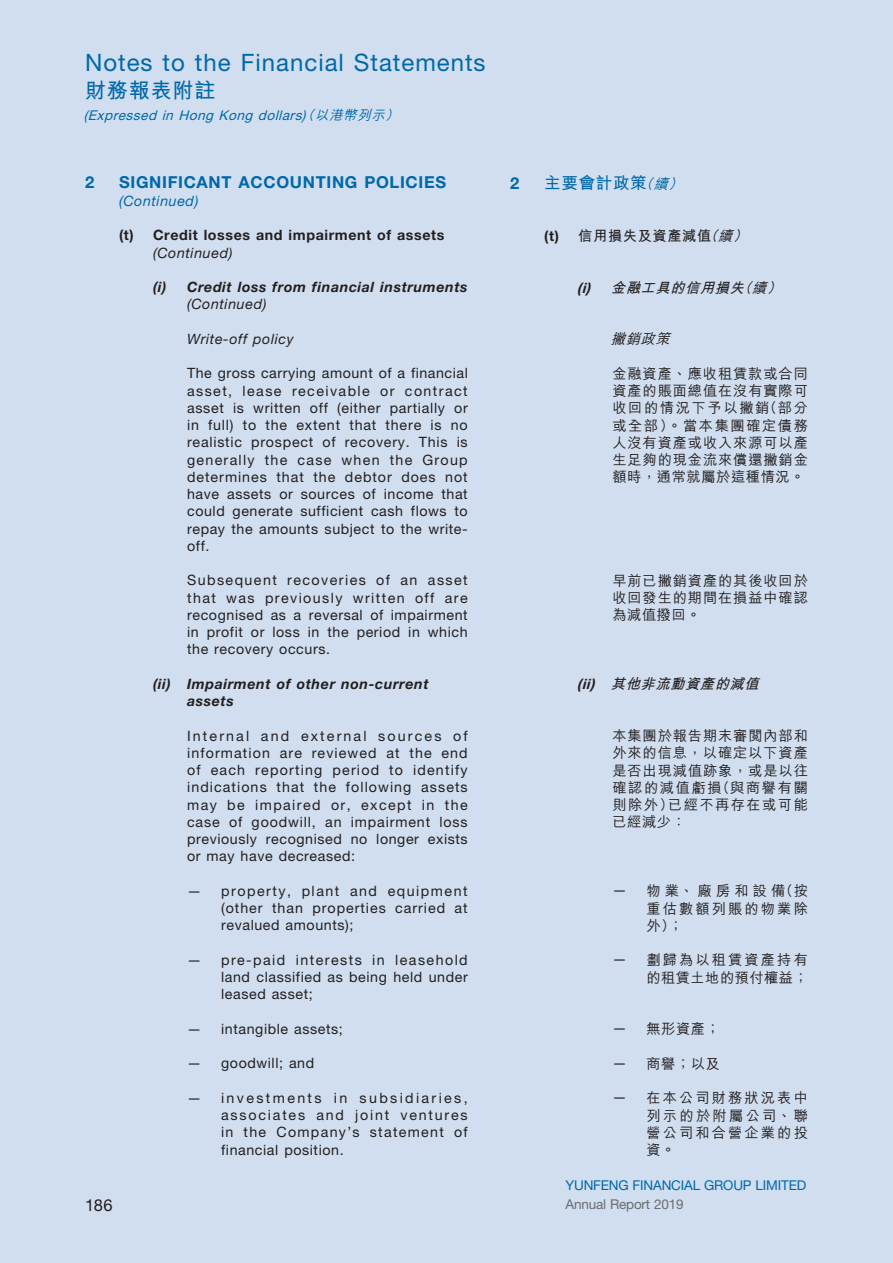
<style>
.page{position:relative;width:893px;height:1263px;background:#d0deef}
.page>*{position:absolute;margin:0;border:0;box-sizing:border-box;transform-origin:0 0}
.t1{font:24px "Helvetica Neue";letter-spacing:.04em;color:#0068a9}
.t2{font:21px "M Hei HK Bold E Ten B5 H";letter-spacing:.04em;color:#0068a9}
.t3{font:700 16.5px "Helvetica Neue";letter-spacing:.04em;color:#0068a9}
.t4{font:16.5px "M Hei HK Bold E Ten B5 H";letter-spacing:.04em;color:#0068a9}
.t5{font:16.5px "Helvetica Neue";color:#231f20}
.t6{font:14.25px/17.2px "Helvetica Neue";letter-spacing:.04em;color:#231f20;text-align:justify}
.t7{font:14.25px/17.2px "M Hei HK Medium E Ten B5 H";letter-spacing:.06em;color:#231f20;text-align:justify}
.t8{font:italic 700 14.25px/17.2px "Helvetica Neue";letter-spacing:.04em;color:#231f20}
.t9{font:italic 14.25px "Helvetica Neue";letter-spacing:.04em;color:#231f20}
.t10{font:700 14.25px "Helvetica Neue";letter-spacing:.04em;color:#231f20}
.t11{font:italic 14.25px "M Hei HK Bold E Ten B5 H";color:#231f20}
.t12{font:14.25px/17.2px "M Hei HK Medium E Ten B5 H";letter-spacing:.09em;color:#231f20;text-align:right}
.t13{font:14.25px "M Hei HK Bold E Ten B5 H";letter-spacing:.04em;color:#231f20}
.t14{font:italic 14.25px "Helvetica Neue";letter-spacing:.04em;color:#0068a9}
.t15{font:italic 14.25px "M Hei HK Medium E Ten B5 H";color:#231f20}
.t16{font:italic 13.5px "Helvetica Neue";color:#0068a9}
.t17{font:13.5px "Helvetica Neue";letter-spacing:-.01em;color:#0068a9}
.t18{font:13.5px "Helvetica Neue";letter-spacing:-.01em;color:#6c6d70}
.s1{font-family:"M Hei HK Medium E Ten B5 H"}
.s2{font-family:"M Hei HK Medium E Ten B5 H";font-style:italic;font-size:14.25px}
.s3{font-family:"Helvetica Neue";font-weight:700}
.s4{font-family:"M Hei HK Medium E Ten B5 H";font-style:italic}
.s5{font-family:"Helvetica Neue"}
</style>
<div class="page">
<h1 class="t1" style="left:85px;top:54px;width:402px">Notes to the Financial Statements</h1>
<h2 class="t2" style="left:85px;top:82px;width:132px">財務報表附註</h2>
<p class="t16" style="left:84px;top:110px;width:320px">(Expressed in Hong Kong dollars)<span class="s1">（以港幣列示）</span></p>
<p class="t3" style="left:85px;top:177px;width:11px">2</p>
<p class="t3" style="left:119px;top:177px;width:329px">SIGNIFICANT ACCOUNTING POLICIES</p>
<p class="t14" style="left:119px;top:196px;width:81px">(Continued)</p>
<p class="t10" style="left:119px;top:230px;width:327px">(t) Credit losses and impairment of assets</p>
<p class="t9" style="left:153px;top:247px;width:81px">(Continued)</p>
<p class="t8" style="left:153px;top:280px;width:316px">(i) Credit loss from financial instruments</p>
<p class="t9" style="left:187px;top:299px;width:81px">(Continued)</p>
<p class="t9" style="left:187px;top:334px;width:108px">Write-off policy</p>
<p class="t6" style="left:187px;top:366px;width:282px">The gross carrying amount of a financial asset, lease receivable or contract asset is written off (either partially or in full) to the extent that there is no realistic prospect of recovery. This is generally the case when the Group determines that the debtor does not have assets or sources of income that could generate sufficient cash flows to repay the amounts subject to the write&shy;off.</p>
<p class="t6" style="left:187px;top:573px;width:282px">Subsequent recoveries of an asset that was previously written off are recognised as a reversal of impairment in profit or loss in the period in which the recovery occurs.</p>
<p class="t8" style="left:187px;top:676px;width:243px;text-indent:-34px">(ii) Impairment of other non-current assets</p>
<p class="t6" style="left:187px;top:728px;width:282px">Internal and external sources of information are reviewed at the end of each reporting period to identify indications that the following assets may be impaired or, except in the case of goodwill, an impairment loss previously recognised no longer exists or may have decreased:</p>
<p class="t6" style="left:221px;top:883px;width:248px;text-indent:-34px">— property, plant and equipment (other than properties carried at revalued amounts);</p>
<p class="t6" style="left:221px;top:952px;width:248px;text-indent:-34px">— pre-paid interests in leasehold land classified as being held under leased asset;</p>
<p class="t6" style="left:187px;top:1021px;width:157px">— intangible assets;</p>
<p class="t6" style="left:187px;top:1056px;width:129px">— goodwill; and</p>
<p class="t6" style="left:221px;top:1090px;width:248px;text-indent:-34px">— investments in subsidiaries, associates and joint ventures in the Company’s statement of financial position.</p>
<p class="t5" style="left:85px;top:1199px;width:29px">186</p>
<p class="t3" style="left:510px;top:177px;width:11px">2</p>
<p class="t4" style="left:544px;top:177px;width:144px">主要會計政策<span class="s2">（續）</span></p>
<p class="t13" style="left:544px;top:230px;width:208px"><span class="s3">(t)</span> 信用損失及資產減值<span class="s4">（續）</span></p>
<p class="t11" style="left:577px;top:282px;width:210px"><span class="s3">(i)</span> 金融工具的信用損失<span class="s1">（續）</span></p>
<p class="t15" style="left:611px;top:334px;width:64px">撇銷政策</p>
<p class="t7" style="left:612px;top:367px;width:197px">金融資產、應收租賃款或合同資產的賬面總值在沒有實際可收回的情況下予以撇銷（部分或全部）。當本集團確定債務人沒有資產或收入來源可以產生足夠的現金流來償還撇銷金額時，通常就屬於這種情況。</p>
<p class="t7" style="left:612px;top:574px;width:197px">早前已撇銷資產的其後收回於收回發生的期間在損益中確認為減值撥回。</p>
<p class="t11" style="left:577px;top:679px;width:187px"><span class="s3">(ii)</span> 其他非流動資產的減值</p>
<p class="t7" style="left:612px;top:729px;width:197px">本集團於報告期末審閱內部和外來的信息，以確定以下資產是否出現減值跡象，或是以往確認的減值虧損（與商譽有關則除外）已經不再存在或可能已經減少：</p>
<p class="t7" style="left:646px;top:884px;width:163px;text-indent:-34px"><span class="s5">—</span> 物業、廠房和設備（按重估數額列賬的物業除外）；</p>
<p class="t12" style="left:612px;top:953px;width:197px"><span class="s5">—</span> 劃歸為以租賃資產持有的租賃土地的預付權益；</p>
<p class="t7" style="left:612px;top:1022px;width:109px"><span class="s5">—</span> 無形資產；</p>
<p class="t7" style="left:612px;top:1057px;width:109px"><span class="s5">—</span> 商譽；以及</p>
<p class="t7" style="left:646px;top:1091px;width:163px;text-indent:-34px"><span class="s5">—</span> 在本公司財務狀況表中列示的於附屬公司、聯營公司和合營企業的投資。</p>
<p class="t17" style="left:566px;top:1180px;width:242px">YUNFENG FINANCIAL GROUP LIMITED</p>
<p class="t18" style="left:566px;top:1199px;width:119px">Annual Report 2019</p>
</div>
